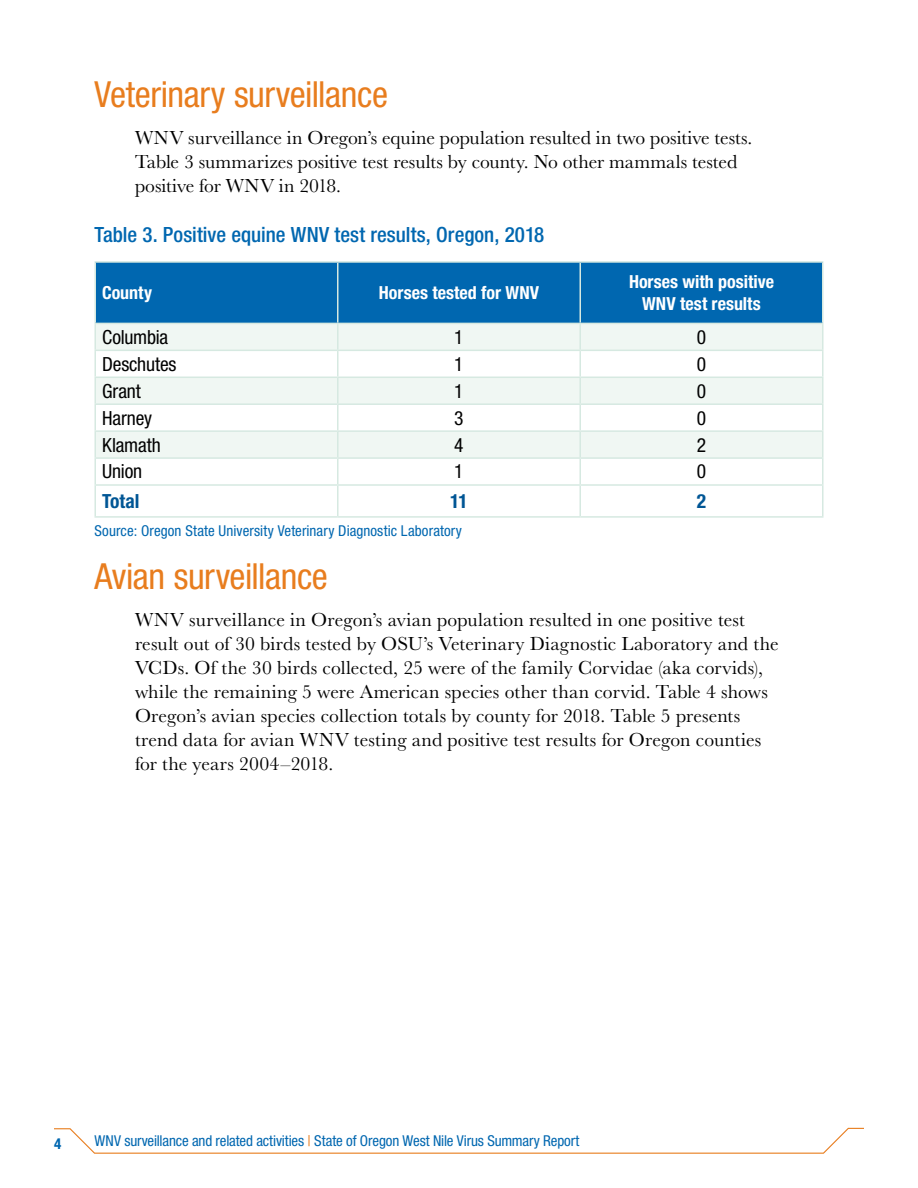
<style>
.page{position:relative;width:918px;height:1188px;background:#fff}
.page>*{position:absolute;margin:0;border:0;box-sizing:border-box;transform-origin:0 0}
.t1{font:condensed 36px "Helvetica Neue LT Std";letter-spacing:-.015em;color:#e87d1e}
.pull_out_box_header{font:500 condensed 21px "Helvetica Neue LT Std";color:#0067b0}
.Body{font:19.5px/24px "Baskerville URW";letter-spacing:.005em;color:#000}
.Tbody_Left_justify{font:condensed 19.5px "Helvetica Neue LT Std";letter-spacing:-.005em;color:#000}
.Tbody_Left_justify-2{font:700 condensed 19.5px "Helvetica Neue LT Std";letter-spacing:-.01em;color:#005695}
.TFirstRow_WhiteText{font:700 condensed 18px/21.6px "Helvetica Neue LT Std";color:#fff;text-align:center}
.Citation{font:condensed 15px "Helvetica Neue LT Std";color:#0067b0}
.t2{font:700 condensed 15px "Helvetica Neue LT Std";color:#0067b0}
.s1{color:#e87d1e}
</style>
<div class="page">
<svg style="left:54px;top:1127px;width:810px;height:27px"></svg>
<div style="left:96px;top:263px;width:726px;height:60px;background:#0067b0"></div>
<hr style="left:94px;top:261px;width:244px;height:2px;background:#d6e9e1">
<hr style="left:94px;top:263px;width:2px;height:60px;background:#d6e9e1">
<hr style="left:338px;top:261px;width:242px;height:2px;background:#d6e9e1">
<hr style="left:337px;top:263px;width:2px;height:60px;background:#d6e9e1">
<hr style="left:580px;top:261px;width:244px;height:2px;background:#d6e9e1">
<hr style="left:580px;top:263px;width:1px;height:60px;background:#d6e9e1">
<hr style="left:822px;top:263px;width:2px;height:60px;background:#d6e9e1">
<hr style="left:94px;top:323px;width:244px;height:1px;background:#d6e9e1">
<hr style="left:338px;top:323px;width:242px;height:1px;background:#d6e9e1">
<hr style="left:580px;top:323px;width:244px;height:1px;background:#d6e9e1">
<hr style="left:94px;top:324px;width:2px;height:26px;background:#d6e9e1">
<hr style="left:822px;top:324px;width:2px;height:26px;background:#d6e9e1">
<hr style="left:94px;top:350px;width:244px;height:1px;background:#d6e9e1">
<hr style="left:94px;top:351px;width:2px;height:26px;background:#d6e9e1">
<hr style="left:580px;top:350px;width:244px;height:1px;background:#d6e9e1">
<hr style="left:822px;top:351px;width:2px;height:26px;background:#d6e9e1">
<hr style="left:94px;top:377px;width:244px;height:1px;background:#d6e9e1">
<hr style="left:94px;top:378px;width:2px;height:25px;background:#d6e9e1">
<hr style="left:580px;top:377px;width:244px;height:1px;background:#d6e9e1">
<hr style="left:822px;top:378px;width:2px;height:25px;background:#d6e9e1">
<hr style="left:94px;top:403px;width:244px;height:2px;background:#d6e9e1">
<hr style="left:94px;top:405px;width:2px;height:25px;background:#d6e9e1">
<hr style="left:580px;top:403px;width:244px;height:2px;background:#d6e9e1">
<hr style="left:822px;top:405px;width:2px;height:25px;background:#d6e9e1">
<hr style="left:94px;top:430px;width:244px;height:2px;background:#d6e9e1">
<hr style="left:94px;top:432px;width:2px;height:25px;background:#d6e9e1">
<hr style="left:580px;top:430px;width:244px;height:2px;background:#d6e9e1">
<hr style="left:822px;top:432px;width:2px;height:25px;background:#d6e9e1">
<hr style="left:94px;top:457px;width:244px;height:2px;background:#d6e9e1">
<hr style="left:94px;top:459px;width:2px;height:25px;background:#d6e9e1">
<hr style="left:580px;top:457px;width:244px;height:2px;background:#d6e9e1">
<svg style="left:96px;top:324px;width:726px;height:192px"></svg>
<hr style="left:822px;top:459px;width:2px;height:25px;background:#d6e9e1">
<hr style="left:94px;top:484px;width:244px;height:2px;background:#d6e9e1">
<hr style="left:94px;top:486px;width:2px;height:30px;background:#d6e9e1">
<hr style="left:338px;top:484px;width:242px;height:2px;background:#d6e9e1">
<hr style="left:337px;top:486px;width:2px;height:30px;background:#d6e9e1">
<hr style="left:580px;top:484px;width:244px;height:2px;background:#d6e9e1">
<hr style="left:580px;top:486px;width:1px;height:30px;background:#d6e9e1">
<hr style="left:822px;top:486px;width:2px;height:30px;background:#d6e9e1">
<hr style="left:94px;top:516px;width:244px;height:2px;background:#d6e9e1">
<hr style="left:338px;top:516px;width:242px;height:2px;background:#d6e9e1">
<hr style="left:580px;top:516px;width:244px;height:2px;background:#d6e9e1">
<h2 class="t1" style="left:94px;top:73px;width:295px">Veterinary surveillance</h2>
<p class="Body" style="left:135px;top:126px;width:619px">WNV surveillance in Oregon’s equine population resulted in two positive tests.<br>Table 3 summarizes positive test results by county. No other mammals tested positive for WNV in 2018.</p>
<p class="pull_out_box_header" style="left:94px;top:222px;width:451px">Table 3. Positive equine WNV test results, Oregon, 2018</p>
<p class="TFirstRow_WhiteText" style="left:102px;top:282px;width:52px">County</p>
<p class="TFirstRow_WhiteText" style="left:379px;top:282px;width:162px">Horses tested for WNV</p>
<p class="TFirstRow_WhiteText" style="left:629px;top:271px;width:147px">Horses with positive<br>WNV test results</p>
<p class="Tbody_Left_justify" style="left:102px;top:326px;width:68px">Columbia</p>
<p class="Tbody_Left_justify" style="left:454px;top:326px;width:11px">1</p>
<p class="Tbody_Left_justify" style="left:697px;top:326px;width:11px">0</p>
<p class="Tbody_Left_justify" style="left:102px;top:353px;width:76px">Deschutes</p>
<p class="Tbody_Left_justify" style="left:454px;top:353px;width:11px">1</p>
<p class="Tbody_Left_justify" style="left:697px;top:353px;width:11px">0</p>
<p class="Tbody_Left_justify" style="left:102px;top:379px;width:40px">Grant</p>
<p class="Tbody_Left_justify" style="left:454px;top:379px;width:11px">1</p>
<p class="Tbody_Left_justify" style="left:697px;top:379px;width:11px">0</p>
<p class="Tbody_Left_justify" style="left:102px;top:406px;width:51px">Harney</p>
<p class="Tbody_Left_justify" style="left:454px;top:406px;width:11px">3</p>
<p class="Tbody_Left_justify" style="left:697px;top:406px;width:11px">0</p>
<p class="Tbody_Left_justify" style="left:102px;top:433px;width:60px">Klamath</p>
<p class="Tbody_Left_justify" style="left:454px;top:433px;width:11px">4</p>
<p class="Tbody_Left_justify" style="left:697px;top:433px;width:11px">2</p>
<p class="Tbody_Left_justify" style="left:102px;top:460px;width:42px">Union</p>
<p class="Tbody_Left_justify" style="left:454px;top:460px;width:11px">1</p>
<p class="Tbody_Left_justify" style="left:697px;top:460px;width:11px">0</p>
<p class="Tbody_Left_justify-2" style="left:102px;top:489px;width:39px">Total</p>
<p class="Tbody_Left_justify-2" style="left:450px;top:489px;width:19px">11</p>
<p class="Tbody_Left_justify-2" style="left:697px;top:489px;width:11px">2</p>
<p class="Citation" style="left:94px;top:522px;width:369px">Source: Oregon State University Veterinary Diagnostic Laboratory</p>
<h2 class="t1" style="left:94px;top:555px;width:235px">Avian surveillance</h2>
<p class="Body" style="left:135px;top:608px;width:645px">WNV surveillance in Oregon’s avian population resulted in one positive test result out of 30 birds tested by OSU’s Veterinary Diagnostic Laboratory and the VCDs. Of the 30 birds collected, 25 were of the family Corvidae (aka corvids), while the remaining 5 were American species other than corvid. Table 4 shows Oregon’s avian species collection totals by county for 2018. Table 5 presents trend data for avian WNV testing and positive test results for Oregon counties for the years 2004–2018.</p>
<p class="t2" style="left:54px;top:1135px;width:9px">4</p>
<p class="Citation" style="left:94px;top:1132px;width:487px">WNV surveillance and related activities <span class="s1">|</span> State of Oregon West Nile Virus Summary Report</p>
</div>
